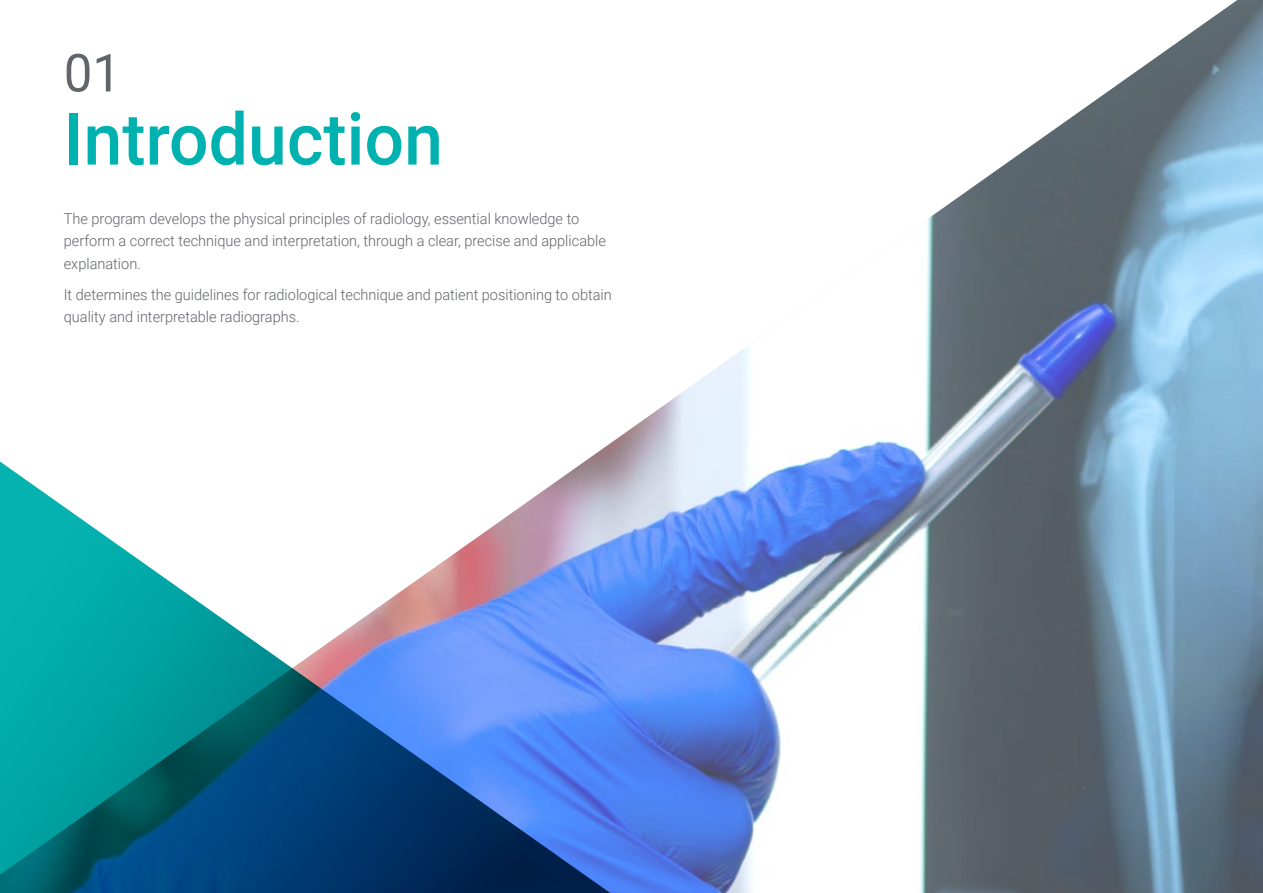
<style>
.page{position:relative;width:1263px;height:893px;background:#fff}
.page>*{position:absolute;margin:0;border:0;box-sizing:border-box;transform-origin:0 0}
.t1{font:500 72px "Roboto";color:#00b2af}
.t2{font:52.5px "Roboto";color:#61646a}
.t3{font:300 15px/22.5px "Roboto";color:#61646a}
</style>
<div class="page">
<img style="left:606px;top:0;width:657px;height:893px">
<svg style="left:0;top:446px;width:640px;height:447px"></svg>
<h2 class="t2" style="left:64px;top:36px;width:59px">01</h2>
<h1 class="t1" style="left:64px;top:89px;width:381px">Introduction</h1>
<p class="t3" style="left:64px;top:207px;width:544px">The program develops the physical principles of radiology, essential knowledge to perform a correct technique and interpretation, through a clear, precise and applicable explanation.</p>
<p class="t3" style="left:64px;top:283px;width:549px">It determines the guidelines for radiological technique and patient positioning to obtain quality and interpretable radiographs.</p>
</div>
